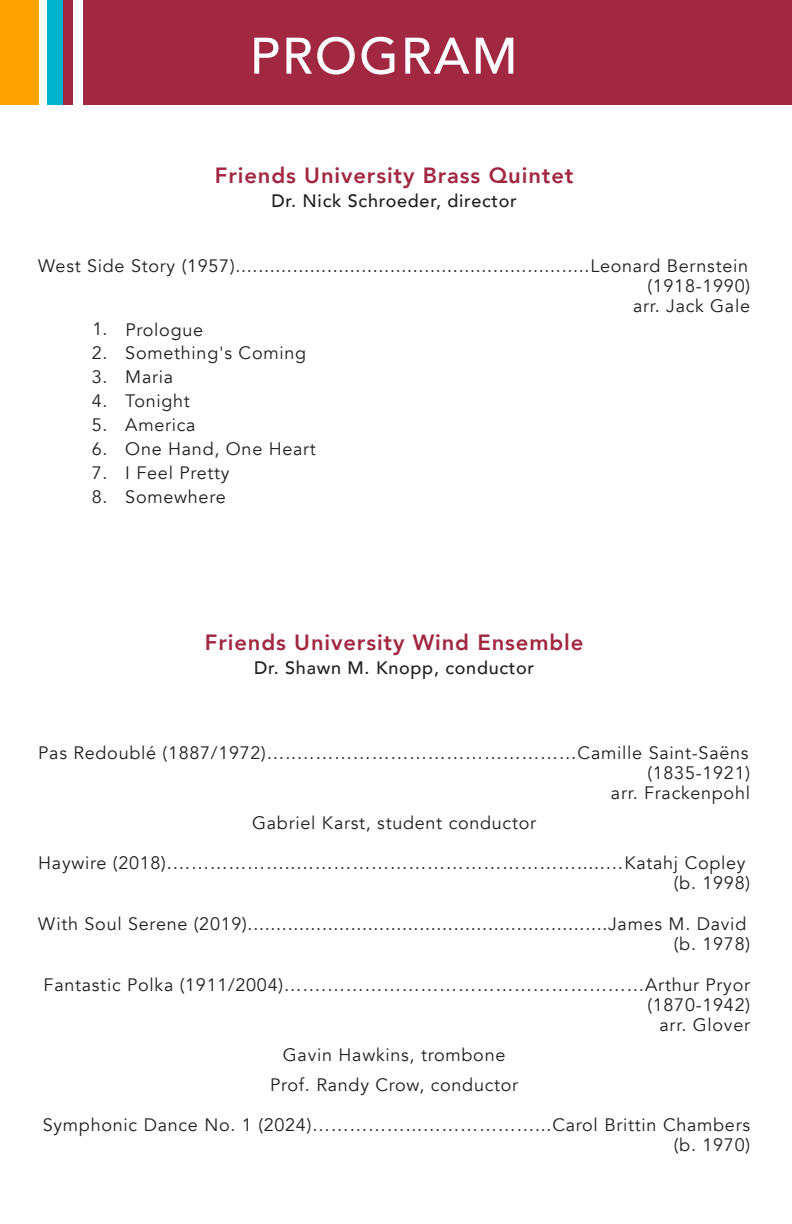
<style>
.page{position:relative;width:792px;height:1224px;background:#fff}
.page>*{position:absolute;margin:0;border:0;box-sizing:border-box;transform-origin:0 0}
.t1{font:500 50.8px "Avenir";letter-spacing:.04em;color:#fff}
.t2{font:800 22px "Avenir";letter-spacing:.04em;color:#a22842}
.t3{font:18px/20px "Avenir";letter-spacing:.04em;color:#231f20;text-align:right}
.t4{font:500 18px "Avenir";letter-spacing:.04em;color:#231f20}
</style>
<div class="page">
<div style="left:0;top:0;width:38px;height:104px;background:#ffa300"></div>
<div style="left:47px;top:0;width:21px;height:104px;background:#00b2cb"></div>
<div style="left:63px;top:0;width:21px;height:104px;background:#a22842"></div>
<div style="left:74px;top:0;width:10px;height:104px;background:#fff"></div>
<div style="left:84px;top:0;width:708px;height:104px;background:#a22842"></div>
<h1 class="t1" style="left:250px;top:12px;width:269px">PROGRAM</h1>
<p class="t2" style="left:215px;top:159px;width:360px">Friends University Brass Quintet</p>
<p class="t4" style="left:271px;top:185px;width:247px">Dr. Nick Schroeder, director</p>
<p class="t3" style="left:38px;top:256px;width:713px">West Side Story (1957)..............................................................Leonard Bernstein (1918-1990)<br>arr. Jack Gale</p>
<p class="t3" style="left:92px;top:320px;width:112px">1. Prologue</p>
<p class="t3" style="left:92px;top:343px;width:216px">2. Something's Coming</p>
<p class="t3" style="left:92px;top:367px;width:83px">3. Maria</p>
<p class="t3" style="left:92px;top:391px;width:100px">4. Tonight</p>
<p class="t3" style="left:92px;top:415px;width:105px">5. America</p>
<p class="t3" style="left:92px;top:439px;width:226px">6. One Hand, One Heart</p>
<p class="t3" style="left:92px;top:463px;width:139px">7. I Feel Pretty</p>
<p class="t3" style="left:92px;top:487px;width:136px">8. Somewhere</p>
<p class="t2" style="left:205px;top:625px;width:380px">Friends University Wind Ensemble</p>
<p class="t4" style="left:254px;top:652px;width:282px">Dr. Shawn M. Knopp, conductor</p>
<p class="t3" style="left:38px;top:743px;width:713px">Pas Redoublé (1887/1972)…..………………………………………Camille Saint-Saëns (1835-1921)<br>arr. Frackenpohl</p>
<p class="t3" style="left:252px;top:813px;width:285px">Gabriel Karst, student conductor</p>
<p class="t3" style="left:38px;top:853px;width:713px">Haywire (2018).………………..……………………………………….....…Katahj Copley (b. 1998)</p>
<p class="t3" style="left:38px;top:914px;width:713px">With Soul Serene (2019)...............................................................James M. David (b. 1978)</p>
<p class="t3" style="left:44px;top:975px;width:708px">Fantastic Polka (1911/2004)…….……………………………………………Arthur Pryor (1870-1942)<br>arr. Glover</p>
<p class="t3" style="left:270px;top:1040px;width:250px;line-height:30px;text-align:center">Gavin Hawkins, trombone<br>Prof. Randy Crow, conductor</p>
<p class="t3" style="left:43px;top:1115px;width:709px">Symphonic Dance No. 1 (2024)……………...………………...Carol Brittin Chambers (b. 1970)</p>
</div>
